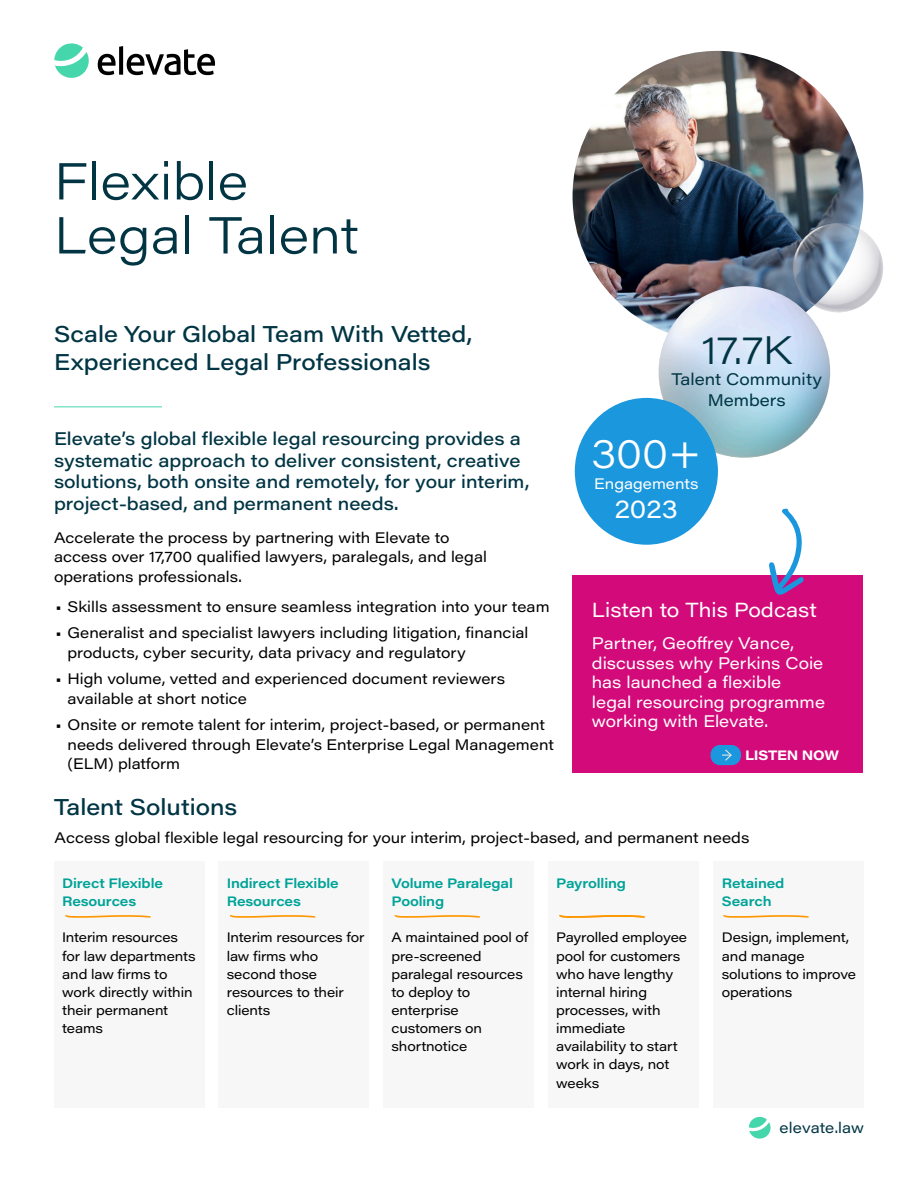
<style>
.page{position:relative;width:918px;height:1188px;background:#fff}
.page>*{position:absolute;margin:0;border:0;box-sizing:border-box;transform-origin:0 0}
.headline-main_Title{font:300 51px/54px "Acumin Pro Wide";color:#013544}
.body_text_-_REG_10_13{font:300 40.65px "Acumin Pro Wide";color:#fff}
.Call_out_sphere_text-Starting_point_11_1{font:300 39px "Acumin Pro Wide";color:#013544}
.Call_out_sphere_text-Starting_point_11_1-2{font:25.5px "Acumin Pro Wide";color:#fff}
.headline-Sub_hd_SOFTWARE_15_19_TEAL{font:500 22.5px/28.5px "Acumin Pro Wide";color:#013544}
.Top-column_title-Jade{font:20.1px "Acumin Pro Wide";color:#fff}
.jtbd__headline_2_-intro_body_text-med_12{font:500 18px/21.6px "Acumin Pro Wide";color:#013544}
.Podcast_Text_-_11_13_WHT{font:16.5px/19.5px "Acumin Pro Wide";color:#fff}
.Call_out_sphere_text-Starting_point_11_1-3{font:16.5px/21px "Acumin Pro Wide";letter-spacing:.005em;color:#013544;text-align:center}
.body_text_-_REG_bullets_10_13-BLK{font:15px/19.5px "Acumin Pro Wide";color:#000}
.body_text_-_REG_10_13-2{font:15px/19.5px "Acumin Pro Wide";color:#000}
.jtbd__headline_2_-intro_body_text-med_12-2{font:15px "Acumin Pro Wide";color:#000}
.t1{font:15px "Acumin Pro Wide";letter-spacing:.005em;color:#013544}
.Call_out_sphere_text-Starting_point_11_1-4{font:15px "Acumin Pro Wide";color:#fff}
.body_text_small_-_REG_7_5_9_WHT{font:13.5px/18.1px "Acumin Pro Wide";letter-spacing:-.01em;color:#000}
.body_text_small_-_REG_7_5_9_WHT-2{font:600 13.5px "Acumin Pro Wide";letter-spacing:-.01em;color:#00a398}
.body_text_-_REG_10_13-3{font:700 13.5px "Acumin Pro Wide";letter-spacing:-.015em;color:#fff}
</style>
<div class="page">
<svg style="left:98px;top:46px;width:117px;height:29px"></svg>
<svg style="left:54px;top:43px;width:35px;height:35px"></svg>
<svg style="left:749px;top:1116px;width:22px;height:23px"></svg>
<img style="left:573px;top:51px;width:290px;height:291px;border-radius:145px">
<hr style="left:54px;top:406px;width:108px;height:1px;background:#46d6ab">
<div style="left:573px;top:576px;width:290px;height:197px;background:#d30a79"></div>
<div style="left:711px;top:745px;width:30px;height:20px;background:#1b97de;border-radius:9px"></div>
<svg style="left:722px;top:749px;width:10px;height:12px"></svg>
<img style="left:789px;top:223px;width:94px;height:90px">
<img style="left:648px;top:286px;width:192px;height:177px">
<div style="left:575px;top:398px;width:143px;height:147px;background:#1b97de;border-radius:50%"></div>
<svg style="left:769px;top:509px;width:35px;height:86px"></svg>
<div style="left:54px;top:862px;width:150px;height:246px;background:#f7f7f7"></div>
<div style="left:219px;top:862px;width:150px;height:246px;background:#f7f7f7"></div>
<div style="left:383px;top:862px;width:151px;height:246px;background:#f7f7f7"></div>
<div style="left:548px;top:862px;width:150px;height:246px;background:#f7f7f7"></div>
<div style="left:714px;top:862px;width:150px;height:246px;background:#f7f7f7"></div>
<svg style="left:723px;top:915px;width:86px;height:3px"></svg>
<svg style="left:559px;top:915px;width:86px;height:3px"></svg>
<svg style="left:395px;top:915px;width:85px;height:3px"></svg>
<svg style="left:230px;top:915px;width:85px;height:3px"></svg>
<svg style="left:65px;top:915px;width:86px;height:3px"></svg>
<p class="headline-main_Title" style="left:54px;top:152px;width:306px">Flexible<br>Legal Talent</p>
<h2 class="headline-Sub_hd_SOFTWARE_15_19_TEAL" style="left:54px;top:319px;width:420px">Scale Your Global Team With Vetted,<br>Experienced Legal Professionals</h2>
<h3 class="jtbd__headline_2_-intro_body_text-med_12" style="left:54px;top:427px;width:477px">Elevate’s global flexible legal resourcing provides a systematic approach to deliver consistent, creative solutions, both onsite and remotely, for your interim, project-based, and permanent needs.</h3>
<p class="body_text_-_REG_10_13-2" style="left:54px;top:527px;width:434px">Accelerate the process by partnering with Elevate to access over 17,700 qualified lawyers, paralegals, and legal operations professionals.</p>
<p class="body_text_-_REG_bullets_10_13-BLK" style="left:56px;top:596px;width:496px">• Skills assessment to ensure seamless integration into your team</p>
<p class="body_text_-_REG_bullets_10_13-BLK" style="left:68px;top:622px;width:462px;text-indent:-12px">• Generalist and specialist lawyers including litigation, financial products, cyber security, data privacy and regulatory</p>
<p class="body_text_-_REG_bullets_10_13-BLK" style="left:68px;top:669px;width:439px;text-indent:-12px">• High volume, vetted and experienced document reviewers available at short notice</p>
<p class="body_text_-_REG_bullets_10_13-BLK" style="left:68px;top:715px;width:488px;text-indent:-12px">• Onsite or remote talent for interim, project-based, or permanent needs delivered through Elevate’s Enterprise Legal Management (ELM) platform</p>
<p class="Call_out_sphere_text-Starting_point_11_1" style="left:702px;top:322px;width:91px">17.7K</p>
<p class="Call_out_sphere_text-Starting_point_11_1-3" style="left:672px;top:368px;width:152px">Talent Community<br>Members</p>
<p class="body_text_-_REG_10_13" style="left:591px;top:425px;width:112px">300+</p>
<p class="Call_out_sphere_text-Starting_point_11_1-4" style="left:594px;top:473px;width:106px">Engagements</p>
<p class="Call_out_sphere_text-Starting_point_11_1-2" style="left:615px;top:491px;width:65px">2023</p>
<h1 class="Top-column_title-Jade" style="left:592px;top:595px;width:226px">Listen to This Podcast</h1>
<p class="Podcast_Text_-_11_13_WHT" style="left:592px;top:633px;width:235px">Partner, Geoffrey Vance, discusses why Perkins Coie has launched a flexible<br>legal resourcing programme working with Elevate.</p>
<p class="body_text_-_REG_10_13-3" style="left:745px;top:745px;width:95px">LISTEN NOW</p>
<h2 class="headline-Sub_hd_SOFTWARE_15_19_TEAL" style="left:54px;top:792px;width:185px">Talent Solutions</h2>
<h3 class="jtbd__headline_2_-intro_body_text-med_12-2" style="left:55px;top:827px;width:697px">Access global flexible legal resourcing for your interim, project-based, and permanent needs</h3>
<p class="body_text_small_-_REG_7_5_9_WHT-2" style="left:62px;top:873px;width:102px">Direct Flexible</p>
<p class="body_text_small_-_REG_7_5_9_WHT-2" style="left:62px;top:892px;width:76px">Resources</p>
<p class="body_text_small_-_REG_7_5_9_WHT" style="left:62px;top:928px;width:135px">Interim resources for law departments and law firms to work directly within their permanent teams</p>
<p class="body_text_small_-_REG_7_5_9_WHT-2" style="left:227px;top:873px;width:113px">Indirect Flexible</p>
<p class="body_text_small_-_REG_7_5_9_WHT-2" style="left:227px;top:892px;width:76px">Resources</p>
<p class="body_text_small_-_REG_7_5_9_WHT" style="left:227px;top:928px;width:139px">Interim resources for law firms who</p>
<p class="body_text_small_-_REG_7_5_9_WHT" style="left:227px;top:964px;width:92px">second those</p>
<p class="body_text_small_-_REG_7_5_9_WHT" style="left:227px;top:982px;width:119px">resources to their</p>
<p class="body_text_small_-_REG_7_5_9_WHT" style="left:227px;top:1001px;width:45px">clients</p>
<p class="body_text_small_-_REG_7_5_9_WHT-2" style="left:392px;top:873px;width:123px">Volume Paralegal</p>
<p class="body_text_small_-_REG_7_5_9_WHT-2" style="left:392px;top:892px;width:54px">Pooling</p>
<p class="body_text_small_-_REG_7_5_9_WHT" style="left:392px;top:928px;width:138px">A maintained pool of pre-screened</p>
<p class="body_text_small_-_REG_7_5_9_WHT" style="left:392px;top:964px;width:133px">paralegal resources to deploy to enterprise customers on shortnotice</p>
<p class="body_text_small_-_REG_7_5_9_WHT-2" style="left:556px;top:873px;width:71px">Payrolling</p>
<p class="body_text_small_-_REG_7_5_9_WHT" style="left:556px;top:928px;width:132px">Payrolled employee</p>
<p class="body_text_small_-_REG_7_5_9_WHT" style="left:556px;top:946px;width:126px">pool for customers</p>
<p class="body_text_small_-_REG_7_5_9_WHT" style="left:556px;top:964px;width:119px">who have lengthy</p>
<p class="body_text_small_-_REG_7_5_9_WHT" style="left:556px;top:982px;width:92px">internal hiring</p>
<p class="body_text_small_-_REG_7_5_9_WHT" style="left:556px;top:1001px;width:106px">processes, with</p>
<p class="body_text_small_-_REG_7_5_9_WHT" style="left:556px;top:1019px;width:71px">immediate</p>
<p class="body_text_small_-_REG_7_5_9_WHT" style="left:556px;top:1037px;width:123px">availability to start</p>
<p class="body_text_small_-_REG_7_5_9_WHT" style="left:556px;top:1055px;width:115px">work in days, not</p>
<p class="body_text_small_-_REG_7_5_9_WHT" style="left:556px;top:1073px;width:45px">weeks</p>
<p class="body_text_small_-_REG_7_5_9_WHT-2" style="left:722px;top:873px;width:64px">Retained</p>
<p class="body_text_small_-_REG_7_5_9_WHT-2" style="left:722px;top:892px;width:51px">Search</p>
<p class="body_text_small_-_REG_7_5_9_WHT" style="left:722px;top:928px;width:136px">Design, implement, and manage solutions to improve operations</p>
<p class="t1" style="left:780px;top:1117px;width:86px">elevate.law</p>
</div>
